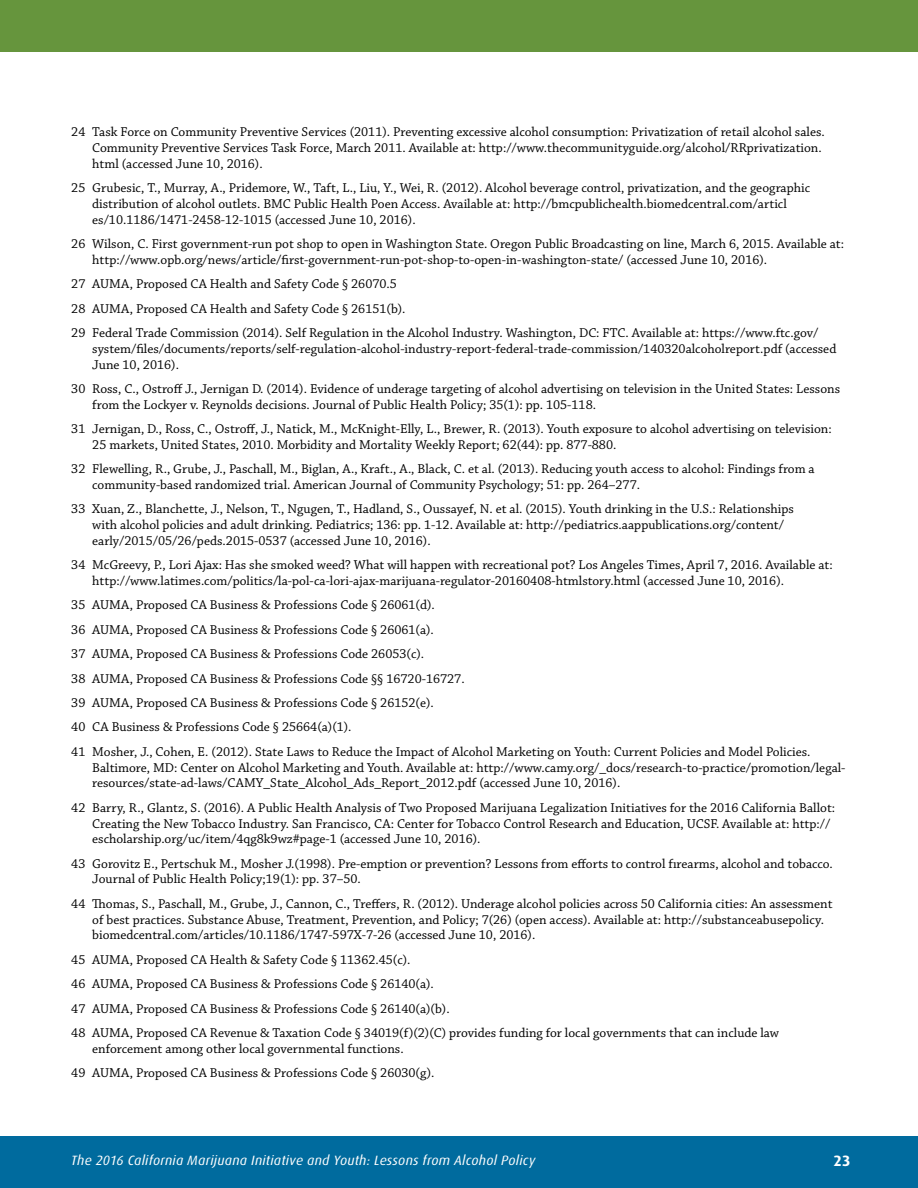
<style>
.page{position:relative;width:918px;height:1188px;background:#fff}
.page>*{position:absolute;margin:0;border:0;box-sizing:border-box;transform-origin:0 0}
.t1{font:700 15px "Dax";color:#fff}
.t2{font:13.5px/15.8px "Chaparral Pro";color:#000}
.t3{font:italic 13.5px "Dax";letter-spacing:.02em;color:#fff}
</style>
<div class="page">
<div style="left:0;top:1136px;width:918px;height:52px;background:#006b9e"></div>
<div style="left:0;top:0;width:918px;height:52px;background:#66953d"></div>
<p class="t2" style="left:92px;top:125px;width:734px;text-indent:-21px">24 Task Force on Community Preventive Services (2011). Preventing excessive alcohol consumption: Privatization of retail alcohol sales.<br>Community Preventive Services Task Force, March 2011. Available at: http://www.thecommunityguide.org/alcohol/RRprivatization. html (accessed June 10, 2016).</p>
<p class="t2" style="left:92px;top:181px;width:719px;text-indent:-21px">25 Grubesic, T., Murray, A., Pridemore, W., Taft, L., Liu, Y., Wei, R. (2012). Alcohol beverage control, privatization, and the geographic distribution of alcohol outlets. BMC Public Health Poen Access. Available at: http://bmcpublichealth.biomedcentral.com/articl es/10.1186/1471-2458-12-1015 (accessed June 10, 2016).</p>
<p class="t2" style="left:92px;top:237px;width:753px;text-indent:-21px">26 Wilson, C. First government-run pot shop to open in Washington State. Oregon Public Broadcasting on line, March 6, 2015. Available at: http://www.opb.org/news/article/first-government-run-pot-shop-to-open-in-washington-state/ (accessed June 10, 2016).</p>
<p class="t2" style="left:71px;top:272px;width:749px;line-height:24.5px">27 AUMA, Proposed CA Health and Safety Code § 26070.5<br>28 AUMA, Proposed CA Health and Safety Code § 26151(b).<br>29 Federal Trade Commission (2014). Self Regulation in the Alcohol Industry. Washington, DC: FTC. Available at: https://www.ftc.gov/</p>
<p class="t2" style="left:92px;top:341px;width:746px">system/files/documents/reports/self-regulation-alcohol-industry-report-federal-trade-commission/140320alcoholreport.pdf (accessed<br>June 10, 2016).</p>
<p class="t2" style="left:92px;top:381px;width:749px;text-indent:-21px">30 Ross, C., Ostroff J., Jernigan D. (2014). Evidence of underage targeting of alcohol advertising on television in the United States: Lessons from the Lockyer v. Reynolds decisions. Journal of Public Health Policy; 35(1): pp. 105-118.</p>
<p class="t2" style="left:92px;top:422px;width:741px;text-indent:-21px">31 Jernigan, D., Ross, C., Ostroff, J., Natick, M., McKnight-Elly, L., Brewer, R. (2013). Youth exposure to alcohol advertising on television:<br>25 markets, United States, 2010. Morbidity and Mortality Weekly Report; 62(44): pp. 877-880.</p>
<p class="t2" style="left:92px;top:462px;width:724px;text-indent:-21px">32 Flewelling, R., Grube, J., Paschall, M., Biglan, A., Kraft., A., Black, C. et al. (2013). Reducing youth access to alcohol: Findings from a community-based randomized trial. American Journal of Community Psychology; 51: pp. 264–277.</p>
<p class="t2" style="left:92px;top:502px;width:703px;text-indent:-21px">33 Xuan, Z., Blanchette, J., Nelson, T., Ngugen, T., Hadland, S., Oussayef, N. et al. (2015). Youth drinking in the U.S.: Relationships with alcohol policies and adult drinking. Pediatrics; 136: pp. 1-12. Available at: http://pediatrics.aappublications.org/content/ early/2015/05/26/peds.2015-0537 (accessed June 10, 2016).</p>
<p class="t2" style="left:92px;top:558px;width:742px;text-indent:-21px">34 McGreevy, P., Lori Ajax: Has she smoked weed? What will happen with recreational pot? Los Angeles Times, April 7, 2016. Available at: http://www.latimes.com/politics/la-pol-ca-lori-ajax-marijuana-regulator-20160408-htmlstory.html (accessed June 10, 2016).</p>
<p class="t2" style="left:71px;top:594px;width:741px;line-height:24.5px">35 AUMA, Proposed CA Business &amp; Professions Code § 26061(d).<br>36 AUMA, Proposed CA Business &amp; Professions Code § 26061(a).<br>37 AUMA, Proposed CA Business &amp; Professions Code 26053(c).<br>38 AUMA, Proposed CA Business &amp; Professions Code §§ 16720-16727.<br>39 AUMA, Proposed CA Business &amp; Professions Code § 26152(e).<br>40 CA Business &amp; Professions Code § 25664(a)(1).<br>41 Mosher, J., Cohen, E. (2012). State Laws to Reduce the Impact of Alcohol Marketing on Youth: Current Policies and Model Policies.</p>
<p class="t2" style="left:92px;top:760px;width:755px">Baltimore, MD: Center on Alcohol Marketing and Youth. Available at: http://www.camy.org/_docs/research-to-practice/promotion/legal&shy;resources/state-ad-laws/CAMY_State_Alcohol_Ads_Report_2012.pdf (accessed June 10, 2016).</p>
<p class="t2" style="left:92px;top:800px;width:744px;text-indent:-21px">42 Barry, R., Glantz, S. (2016). A Public Health Analysis of Two Proposed Marijuana Legalization Initiatives for the 2016 California Ballot:<br>Creating the New Tobacco Industry. San Francisco, CA: Center for Tobacco Control Research and Education, UCSF. Available at: http:// escholarship.org/uc/item/4qg8k9wz#page-1 (accessed June 10, 2016).</p>
<p class="t2" style="left:92px;top:856px;width:742px;text-indent:-21px">43 Gorovitz E., Pertschuk M., Mosher J.(1998). Pre-emption or prevention? Lessons from efforts to control fırearms, alcohol and tobacco.<br>Journal of Public Health Policy;19(1): pp. 37–50.</p>
<p class="t2" style="left:92px;top:896px;width:742px;text-indent:-21px">44 Thomas, S., Paschall, M., Grube, J., Cannon, C., Treffers, R. (2012). Underage alcohol policies across 50 California cities: An assessment of best practices. Substance Abuse, Treatment, Prevention, and Policy; 7(26) (open access). Available at: http://substanceabusepolicy. biomedcentral.com/articles/10.1186/1747-597X-7-26 (accessed June 10, 2016).</p>
<p class="t2" style="left:71px;top:948px;width:709px;line-height:24.5px">45 AUMA, Proposed CA Health &amp; Safety Code § 11362.45(c).<br>46 AUMA, Proposed CA Business &amp; Professions Code § 26140(a).<br>47 AUMA, Proposed CA Business &amp; Professions Code § 26140(a)(b).<br>48 AUMA, Proposed CA Revenue &amp; Taxation Code § 34019(f)(2)(C) provides funding for local governments that can include law</p>
<p class="t2" style="left:71px;top:1037px;width:365px;line-height:24.5px;text-indent:21px">enforcement among other local governmental functions.<br>49 AUMA, Proposed CA Business &amp; Professions Code § 26030(g).</p>
<p class="t3" style="left:71px;top:1153px;width:466px">The 2016 California Marijuana Initiative and Youth: Lessons from Alcohol Policy</p>
<p class="t1" style="left:834px;top:1152px;width:18px">23</p>
</div>
